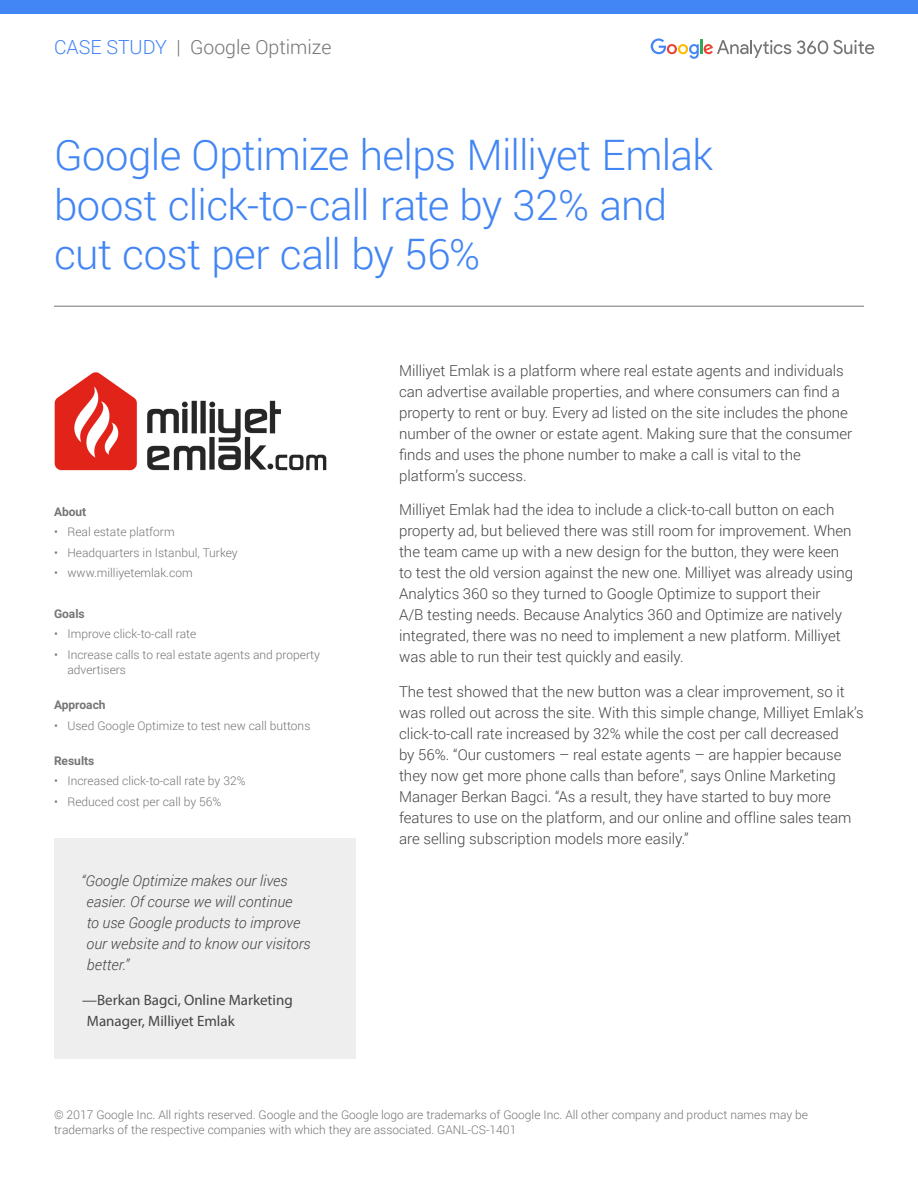
<style>
.page{position:relative;width:918px;height:1188px;background:#fff}
.page>*{position:absolute;margin:0;border:0;box-sizing:border-box;transform-origin:0 0}
.t1{font:300 42px/49.5px "Roboto";letter-spacing:-.015em;color:#4285f4}
.t2{font:300 19.5px "Roboto";color:#757575}
.body{font:300 15px/21px "Roboto";color:#444}
.body-2{font:italic 300 15px/21px "Roboto";color:#444}
.body-3{font:15px/21px "Myriad Pro";color:#444}
.sidebar{font:300 12px/15px "Roboto";color:#757575}
.sidebar_bulleted_lis{font:700 12px "Roboto";color:#757575}
.sidebar-2{font:700 12px "Roboto";color:#757575}
.s1{color:#4285f4}
</style>
<div class="page">
<div style="left:0;top:0;width:918px;height:14px;background:#4285f4"></div>
<svg style="left:797px;top:40px;width:77px;height:14px"></svg>
<svg style="left:651px;top:38px;width:140px;height:21px"></svg>
<hr style="left:54px;top:306px;width:810px;height:1px;background:#757575">
<img style="left:54px;top:372px;width:273px;height:99px">
<div style="left:54px;top:838px;width:302px;height:220px;background:#eeeeef"></div>
<h2 class="t2" style="left:54px;top:34px;width:279px"><span class="s1">CASE STUDY</span> | Google Optimize</h2>
<p class="t1" style="left:54px;top:129px;width:661px">Google Optimize helps Milliyet Emlak boost click-to-call rate by 32% and cut cost per call by 56%</p>
<p class="sidebar-2" style="left:54px;top:503px;width:34px">About</p>
<p class="sidebar" style="left:54px;top:524px;width:122px">• Real estate platform</p>
<p class="sidebar" style="left:54px;top:545px;width:185px">• Headquarters in Istanbul, Turkey</p>
<p class="sidebar" style="left:54px;top:565px;width:140px">• www.milliyetemlak.com</p>
<p class="sidebar-2" style="left:54px;top:605px;width:32px">Goals</p>
<p class="sidebar" style="left:54px;top:626px;width:144px">• Improve click-to-call rate</p>
<p class="sidebar" style="left:68px;top:647px;width:254px;text-indent:-14px">• Increase calls to real estate agents and property advertisers</p>
<p class="sidebar_bulleted_lis" style="left:54px;top:697px;width:53px">Approach</p>
<p class="sidebar" style="left:54px;top:717px;width:258px">• Used Google Optimize to test new call buttons</p>
<p class="sidebar_bulleted_lis" style="left:54px;top:752px;width:42px">Results</p>
<p class="sidebar" style="left:54px;top:773px;width:193px">• Increased click-to-call rate by 32%</p>
<p class="sidebar" style="left:54px;top:794px;width:169px">• Reduced cost per call by 56%</p>
<p class="body-2" style="left:87px;top:870px;width:226px;text-indent:-5px">“Google Optimize makes our lives easier. Of course we will continue<br>to use Google products to improve our website and to know our visitors better.”</p>
<p class="body-3" style="left:87px;top:989px;width:207px;text-indent:-5px">—Berkan Bagci, Online Marketing<br>Manager, Milliyet Emlak</p>
<p class="body" style="left:399px;top:359px;width:455px">Milliyet Emlak is a platform where real estate agents and individuals can advertise available properties, and where consumers can find a property to rent or buy. Every ad listed on the site includes the phone number of the owner or estate agent. Making sure that the consumer finds and uses the phone number to make a call is vital to the platform’s success.</p>
<p class="body" style="left:399px;top:499px;width:456px">Milliyet Emlak had the idea to include a click-to-call button on each property ad, but believed there was still room for improvement. When the team came up with a new design for the button, they were keen to test the old version against the new one. Milliyet was already using Analytics 360 so they turned to Google Optimize to support their<br>A/B testing needs. Because Analytics 360 and Optimize are natively integrated, there was no need to implement a new platform. Milliyet was able to run their test quickly and easily.</p>
<p class="body" style="left:399px;top:680px;width:466px">The test showed that the new button was a clear improvement, so it was rolled out across the site. With this simple change, Milliyet Emlak’s click-to-call rate increased by 32% while the cost per call decreased<br>by 56%. “Our customers – real estate agents – are happier because they now get more phone calls than before”, says Online Marketing Manager Berkan Bagci. “As a result, they have started to buy more features to use on the platform, and our online and offline sales team are selling subscription models more easily.”</p>
<p class="sidebar" style="left:54px;top:1107px;width:756px">© 2017 Google Inc. All rights reserved. Google and the Google logo are trademarks of Google Inc. All other company and product names may be trademarks of the respective companies with which they are associated. GANL-CS-1401</p>
</div>
